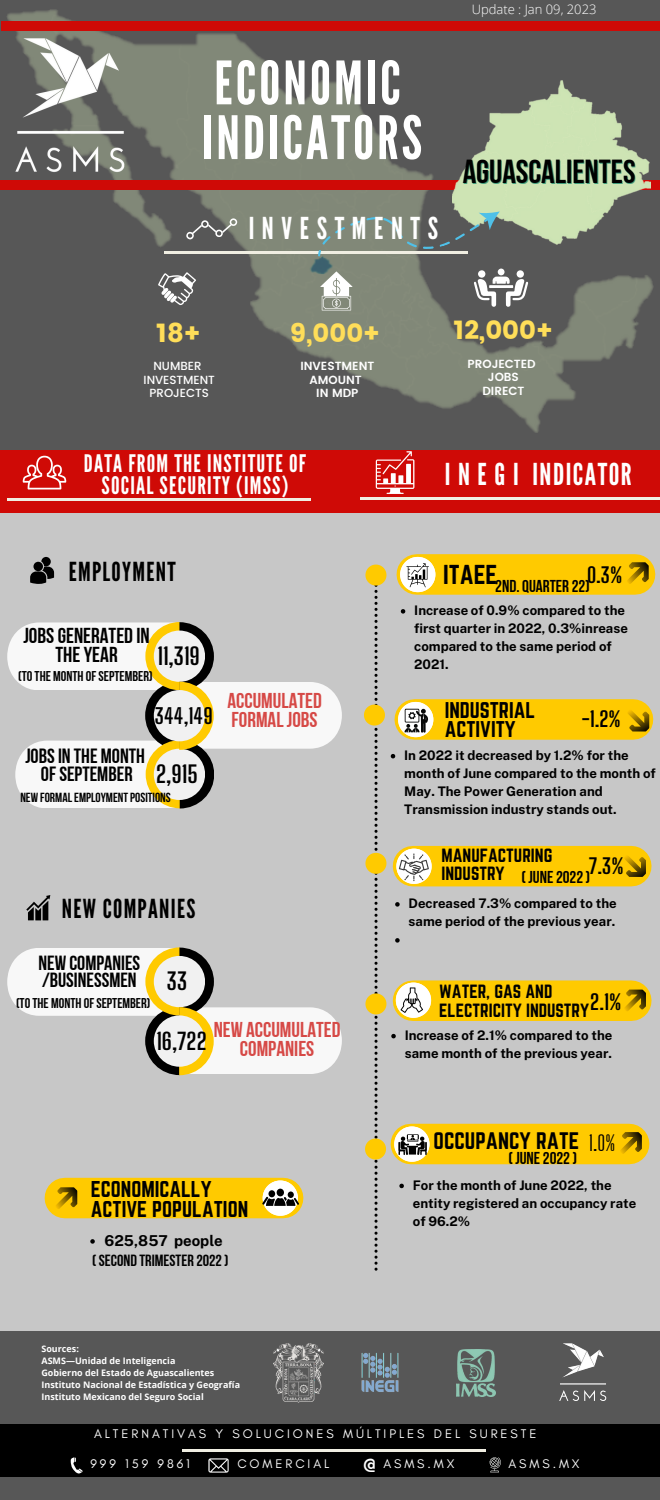
<style>
.page{position:relative;width:660px;height:1500px;background:#575757}
.page>*{position:absolute;margin:0;border:0;box-sizing:border-box;transform-origin:0 0}
.t1{font:59.7px/54.8px "League Gothic";letter-spacing:.05em;color:#fff}
.t2{font:33.3px "Bebas Neue Cyrillic";color:#000}
.t3{font:30.2px "League Gothic";letter-spacing:.05em;color:#fff}
.t4{font:30.2px "League Gothic";letter-spacing:.255em;color:#fff}
.t5{font:28.8px "Glacial Indifference";color:#fff}
.t6{font:26.2px "League Gothic";letter-spacing:.05em;color:#000}
.t7{font:25.9px "Poppins";color:#ffde59}
.t8{font:24.2px/21.8px "League Gothic";letter-spacing:.05em;color:#fff;text-align:center}
.t9{font:23.9px "Norwester";color:#000}
.t10{font:700 23.3px "Big Shoulders Display";color:#000}
.t11{font:700 23px "Big Shoulders Display";color:#000}
.t12{font:21.6px/18.8px "Bebas Neue Cyrillic";color:#000;text-align:center}
.t13{font:21.4px/18.8px "Bebas Neue Cyrillic";color:#d64946}
.t14{font:700 21.1px "Big Shoulders Display";color:#000}
.t15{font:700 21px "Big Shoulders Display";color:#000}
.t16{font:21px "Big Shoulders Display";color:#000}
.t17{font:20.9px "Norwester";color:#000}
.t18{font:20.6px/18px "Bebas Neue Cyrillic";color:#000;text-align:center}
.t19{font:20.4px/17.2px "Bebas Neue Cyrillic";color:#000}
.t20{font:20px/20.2px "Norwester";color:#000}
.t21{font:19.9px/18.8px "Norwester";color:#000}
.t22{font:17.2px "Bebas Neue Cyrillic";color:#000}
.t23{font:16.7px/18px "Norwester";color:#000}
.t24{font:16.2px "Bebas Neue Cyrillic";color:#000}
.t25{font:700 15px "Public Sans";color:#000}
.t26{font:14.2px "Bebas Neue Cyrillic";color:#000}
.t27{font:700 13.2px/18px "Public Sans";color:#000}
.t28{font:700 13.1px "Bebas Neue";color:#000}
.t29{font:300 13px "Open Sans";color:#fff}
.t30{font:12.8px "Glacial Indifference";letter-spacing:.23em;color:#fff}
.t31{font:600 11.8px/13.5px "Poppins";color:#fff;text-align:center}
.t32{font:500 11.8px/13.5px "Poppins";color:#fff;text-align:center}
.t33{font:700 9px/12px "Open Sans";color:#fff}
</style>
<div class="page">
<img style="left:7px;top:9px;width:647px;height:424px">
<div style="left:0;top:180px;width:659px;height:9px;background:#cf0a06"></div>
<div style="left:1px;top:21px;width:659px;height:9px;background:#cf0a06"></div>
<div style="left:0;top:508px;width:660px;height:823px;background:#c7c7c7"></div>
<div style="left:0;top:450px;width:660px;height:63px;background:#cf0a06"></div>
<div style="left:417px;top:554px;width:218px;height:41px;background:#ffca00"></div>
<div style="left:415px;top:699px;width:218px;height:41px;background:#ffca00"></div>
<div style="left:413px;top:846px;width:218px;height:40px;background:#ffca00"></div>
<div style="left:65px;top:1178px;width:218px;height:40px;background:#ffca00"></div>
<div style="left:411px;top:1124px;width:218px;height:40px;background:#ffca00"></div>
<img style="left:0;top:30px;width:142px;height:171px">
<svg style="left:158px;top:272px;width:38px;height:33px"></svg>
<hr style="left:164px;top:251px;width:304px;height:3px;background:#f0eee2">
<svg style="left:186px;top:218px;width:51px;height:21px"></svg>
<hr style="left:7px;top:498px;width:304px;height:3px;background:#f0eee2">
<svg style="left:23px;top:456px;width:43px;height:33px"></svg>
<hr style="left:360px;top:498px;width:300px;height:2px;background:#f0eee2">
<svg style="left:7px;top:622px;width:335px;height:186px"></svg>
<svg style="left:7px;top:947px;width:335px;height:128px"></svg>
<div style="left:154px;top:690px;width:51px;height:51px;background:#f1f1f1;border-radius:50%"></div>
<div style="left:154px;top:1015px;width:51px;height:52px;background:#f1f1f1;border-radius:50%"></div>
<svg style="left:376px;top:451px;width:38px;height:43px"></svg>
<svg style="left:262px;top:1181px;width:37px;height:35px"></svg>
<svg style="left:26px;top:895px;width:24px;height:25px"></svg>
<svg style="left:30px;top:557px;width:24px;height:27px"></svg>
<svg style="left:627px;top:562px;width:22px;height:22px"></svg>
<svg style="left:628px;top:710px;width:21px;height:22px"></svg>
<svg style="left:624px;top:855px;width:22px;height:22px"></svg>
<div style="left:413px;top:980px;width:218px;height:41px;background:#ffca00"></div>
<svg style="left:625px;top:990px;width:21px;height:21px"></svg>
<svg style="left:56px;top:1187px;width:21px;height:22px"></svg>
<svg style="left:621px;top:1132px;width:21px;height:22px"></svg>
<img style="left:453px;top:81px;width:197px;height:163px">
<svg style="left:317px;top:190px;width:211px;height:120px"></svg>
<div style="left:0;top:1424px;width:660px;height:53px;background:#000"></div>
<hr style="left:182px;top:1449px;width:304px;height:3px;background:#f0eee2">
<svg style="left:490px;top:1457px;width:11px;height:15px"></svg>
<svg style="left:71px;top:1457px;width:12px;height:17px"></svg>
<img style="left:559px;top:1343px;width:48px;height:58px">
<svg style="left:208px;top:1458px;width:21px;height:15px"></svg>
<img style="left:361px;top:1352px;width:38px;height:40px">
<img style="left:457px;top:1349px;width:38px;height:47px">
<img style="left:274px;top:1344px;width:49px;height:59px">
<svg style="left:90px;top:1239px;width:5px;height:5px"></svg>
<svg style="left:364px;top:557px;width:71px;height:714px"></svg>
<h1 class="t1" style="left:202px;top:57px;width:222px">ECONOMIC<br>INDICATORS</h1>
<h3 class="t4" style="left:249px;top:210px;width:191px">INVESTMENTS</h3>
<p class="t29" style="left:472px;top:0;width:126px">Update : Jan 09, 2023</p>
<h2 class="t2" style="left:463px;top:158px;width:174px">AGUASCALIENTES</h2>
<h3 class="t7" style="left:156px;top:318px;width:46px">18+</h3>
<h3 class="t7" style="left:290px;top:318px;width:92px">9,000+</h3>
<p class="t32" style="left:144px;top:359px;width:73px">NUMBER<br>INVESTMENT<br>PROJECTS</p>
<p class="t31" style="left:300px;top:359px;width:76px">INVESTMENT<br>AMOUNT<br>IN MDP</p>
<h3 class="t8" style="left:84px;top:453px;width:224px">DATA FROM THE INSTITUTE OF<br>SOCIAL SECURITY (IMSS)</h3>
<h3 class="t7" style="left:454px;top:315px;width:101px">12,000+</h3>
<p class="t31" style="left:468px;top:357px;width:70px">PROJECTED<br>JOBS<br>DIRECT</p>
<h3 class="t3" style="left:445px;top:457px;width:189px">I N E G I INDICATOR</h3>
<h3 class="t6" style="left:69px;top:556px;width:108px">EMPLOYMENT</h3>
<h3 class="t15" style="left:587px;top:562px;width:37px">0.3%</h3>
<h3 class="t9" style="left:443px;top:560px;width:56px">ITAEE</h3>
<p class="t27" style="left:414px;top:601px;width:215px">Increase of 0.9% compared to the first quarter in 2022, 0.3%inrease compared to the same period of<br>2021.</p>
<h3 class="t22" style="left:495px;top:580px;width:96px">2ND. QUARTER 22)</h3>
<h3 class="t12" style="left:23px;top:628px;width:128px">JOBSGENERATED IN<br>THEYEAR</h3>
<p class="t26" style="left:18px;top:670px;width:136px">(TOTHE MONTH OFSEPTEMBER)</p>
<h3 class="t10" style="left:157px;top:642px;width:44px">11,319</h3>
<h3 class="t14" style="left:155px;top:703px;width:59px">344,149</h3>
<h3 class="t18" style="left:25px;top:748px;width:121px">JOBSIN THE MONTH<br>OFSEPTEMBER</h3>
<p class="t28" style="left:20px;top:792px;width:152px">NEW FORMALEMPLOYMENTPOSITIONS</p>
<h3 class="t10" style="left:156px;top:760px;width:43px">2,915</h3>
<h3 class="t13" style="left:227px;top:694px;width:96px">ACCUMULATED<br>FORMALJOBS</h3>
<h3 class="t6" style="left:62px;top:894px;width:135px">NEW COMPANIES</h3>
<h3 class="t19" style="left:39px;top:956px;width:103px">NEW COMPANIES /BUSINESSMEN</h3>
<p class="t26" style="left:16px;top:997px;width:136px">(TOTHE MONTH OFSEPTEMBER)</p>
<h3 class="t10" style="left:167px;top:967px;width:22px">33</h3>
<h3 class="t11" style="left:157px;top:1027px;width:52px">16,722</h3>
<h3 class="t13" style="left:214px;top:1022px;width:128px;text-align:center">NEW ACCUMULATED<br>COMPANIES</h3>
<h3 class="t20" style="left:91px;top:1179px;width:159px">ECONOMICALLY<br>ACTIVE POPULATION</h3>
<p class="t24" style="left:92px;top:1254px;width:138px">(SECOND TRIMESTER 2022)</p>
<p class="t25" style="left:105px;top:1232px;width:120px">625,857 people</p>
<p class="t33" style="left:41px;top:1342px;width:200px">Sources:<br>ASMS—Unidad de Inteligencia<br>Gobierno del Estado de Aguascalientes<br>Instituto Nacional de Estadística y Geografía<br>Instituto Mexicano del Seguro Social</p>
<h3 class="t21" style="left:445px;top:701px;width:92px">INDUSTRIAL<br>ACTIVITY</h3>
<h3 class="t15" style="left:582px;top:707px;width:41px">-1.2%</h3>
<p class="t27" style="left:404px;top:746px;width:253px">In 2022 it decreased by 1.2% for the month of June compared to the month of May. The Power Generation and Transmission industry stands out.</p>
<p class="t23" style="left:441px;top:846px;width:112px">MANUFACTURING<br>INDUSTRY</p>
<h3 class="t15" style="left:589px;top:853px;width:36px">7.3%</h3>
<h3 class="t22" style="left:522px;top:870px;width:70px">( JUNE2022)</h3>
<p class="t27" style="left:409px;top:894px;width:210px">Decreased 7.3% compared to the same period of the previous year.</p>
<p class="t23" style="left:439px;top:982px;width:152px;line-height:18.8px">WATER, GAS AND<br>ELECTRICITY INDUSTRY</p>
<h3 class="t15" style="left:590px;top:989px;width:33px">2.1%</h3>
<p class="t27" style="left:405px;top:1026px;width:209px">Increase of 2.1% compared to the same month of the previous year.</p>
<h3 class="t17" style="left:434px;top:1128px;width:147px">OCCUPANCY RATE</h3>
<h3 class="t22" style="left:508px;top:1151px;width:70px">( JUNE2022)</h3>
<h3 class="t16" style="left:589px;top:1130px;width:28px">1.0%</h3>
<p class="t27" style="left:413px;top:1176px;width:225px">For the month of June 2022, the entity registered an occupancy rate of 96.2%</p>
<p class="t30" style="left:94px;top:1426px;width:444px">ALTERNATIVAS Y SOLUCIONES MÚLTIPLES DEL SURESTE</p>
<h3 class="t5" style="left:362px;top:1444px;width:17px">@</h3>
<p class="t30" style="left:90px;top:1456px;width:101px">999 159 9861</p>
<p class="t30" style="left:237px;top:1456px;width:93px">COMERCIAL</p>
<p class="t30" style="left:383px;top:1456px;width:73px">ASMS.MX</p>
<p class="t30" style="left:508px;top:1456px;width:73px">ASMS.MX</p>
</div>
